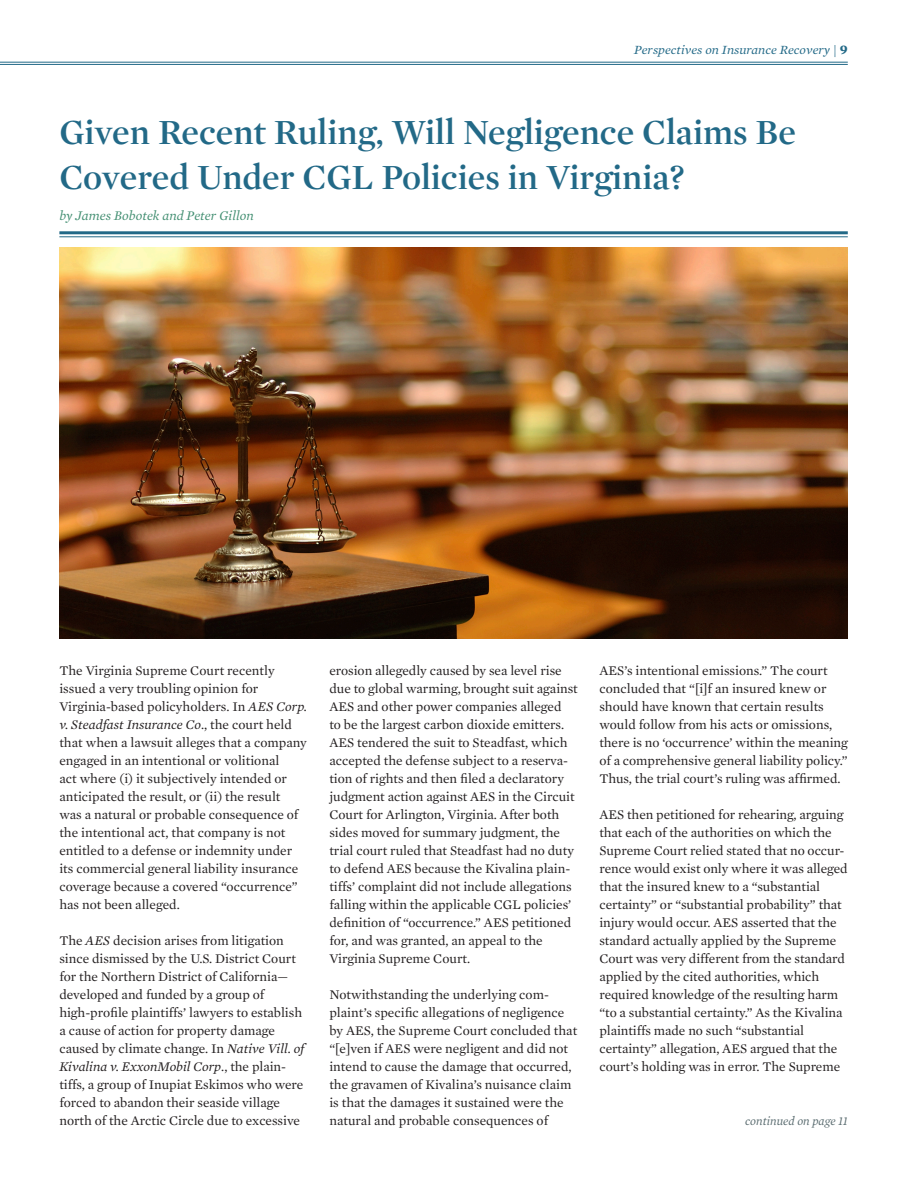
<style>
.page{position:relative;width:918px;height:1188px;background:#fff}
.page>*{position:absolute;margin:0;border:0;box-sizing:border-box;transform-origin:0 0}
.Headline{font:600 36px/45px "Mercury Display";color:#226987}
.Body_Copy_9_12{font:13.5px/18px "Mercury Text G1";letter-spacing:-.005em;color:#231f20}
.Byline{font:italic 13.5px "Mercury Text G1";color:#438f72}
.t1{font:italic 12.75px "Mercury Text G1";color:#226987}
.Table_of_Contents{font:italic 12.45px "Mercury Text G1";color:#596b6f}
.s1{font-weight:700;font-style:normal;font-size:13.5px}
.s2{font-style:italic}
</style>
<div class="page">
<hr style="left:0;top:64px;width:848px;height:1px;background:#226987">
<hr style="left:0;top:62px;width:848px;height:1px;background:#226987">
<hr style="left:59px;top:231px;width:789px;height:3px;background:#226987">
<hr style="left:59px;top:236px;width:789px;height:1px;background:#226987">
<img style="left:59px;top:248px;width:789px;height:391px">
<p class="t1" style="left:634px;top:41px;width:215px">Perspectives on Insurance Recovery | <span class="s1">9</span></p>
<p class="Headline" style="left:59px;top:109px;width:738px">Given Recent Ruling, Will Negligence Claims Be<br>Covered Under CGL Policies in Virginia?</p>
<p class="Byline" style="left:59px;top:206px;width:196px">by James Bobotek and Peter Gillon</p>
<p class="Body_Copy_9_12" style="left:59px;top:661px;width:249px">The Virginia Supreme Court recently issued a very troubling opinion for Virginia-based policyholders. In <span class="s2">AES Corp. v. Steadfast Insurance Co</span>., the court held that when a lawsuit alleges that a company engaged in an intentional or volitional<br>act where (i) it subjectively intended or anticipated the result, or (ii) the result<br>was a natural or probable consequence of the intentional act, that company is not entitled to a defense or indemnity under its commercial general liability insurance coverage because a covered “occurrence” has not been alleged.</p>
<p class="Body_Copy_9_12" style="left:59px;top:931px;width:247px">The <span class="s2">AES</span> decision arises from litigation since dismissed by the U.S. District Court for the Northern District of California— developed and funded by a group of high-profile plaintiffs’ lawyers to establish a cause of action for property damage caused by climate change. In <span class="s2">Native Vill. of Kivalina v. ExxonMobil Corp</span>., the plain&shy;tiffs, a group of Inupiat Eskimos who were forced to abandon their seaside village north of the Arctic Circle due to excessive</p>
<p class="Body_Copy_9_12" style="left:329px;top:661px;width:250px">erosion allegedly caused by sea level rise due to global warming, brought suit against AES and other power companies alleged<br>to be the largest carbon dioxide emitters.<br>AES tendered the suit to Steadfast, which accepted the defense subject to a reserva&shy;tion of rights and then filed a declaratory judgment action against AES in the Circuit Court for Arlington, Virginia. After both sides moved for summary judgment, the trial court ruled that Steadfast had no duty to defend AES because the Kivalina plain&shy;tiffs’ complaint did not include allegations falling within the applicable CGL policies’ definition of “occurrence.” AES petitioned for, and was granted, an appeal to the Virginia Supreme Court.</p>
<p class="Body_Copy_9_12" style="left:329px;top:985px;width:249px">Notwithstanding the underlying com&shy;plaint’s specific allegations of negligence by AES, the Supreme Court concluded that “[e]ven if AES were negligent and did not intend to cause the damage that occurred, the gravamen of Kivalina’s nuisance claim is that the damages it sustained were the natural and probable consequences of</p>
<p class="Body_Copy_9_12" style="left:599px;top:661px;width:250px">AES’s intentional emissions.” The court concluded that “[i]f an insured knew or should have known that certain results would follow from his acts or omissions, there is no ‘occurrence’ within the meaning of a comprehensive general liability policy.” Thus, the trial court’s ruling was affirmed.</p>
<p class="Body_Copy_9_12" style="left:599px;top:805px;width:250px">AES then petitioned for rehearing, arguing that each of the authorities on which the Supreme Court relied stated that no occur&shy;rence would exist only where it was alleged that the insured knew to a “substantial certainty” or “substantial probability” that injury would occur. AES asserted that the standard actually applied by the Supreme Court was very different from the standard applied by the cited authorities, which required knowledge of the resulting harm “to a substantial certainty.” As the Kivalina plaintiffs made no such “substantial certainty” allegation, AES argued that the court’s holding was in error. The Supreme</p>
<p class="Table_of_Contents" style="left:745px;top:1112px;width:104px">continued on page 11</p>
</div>
